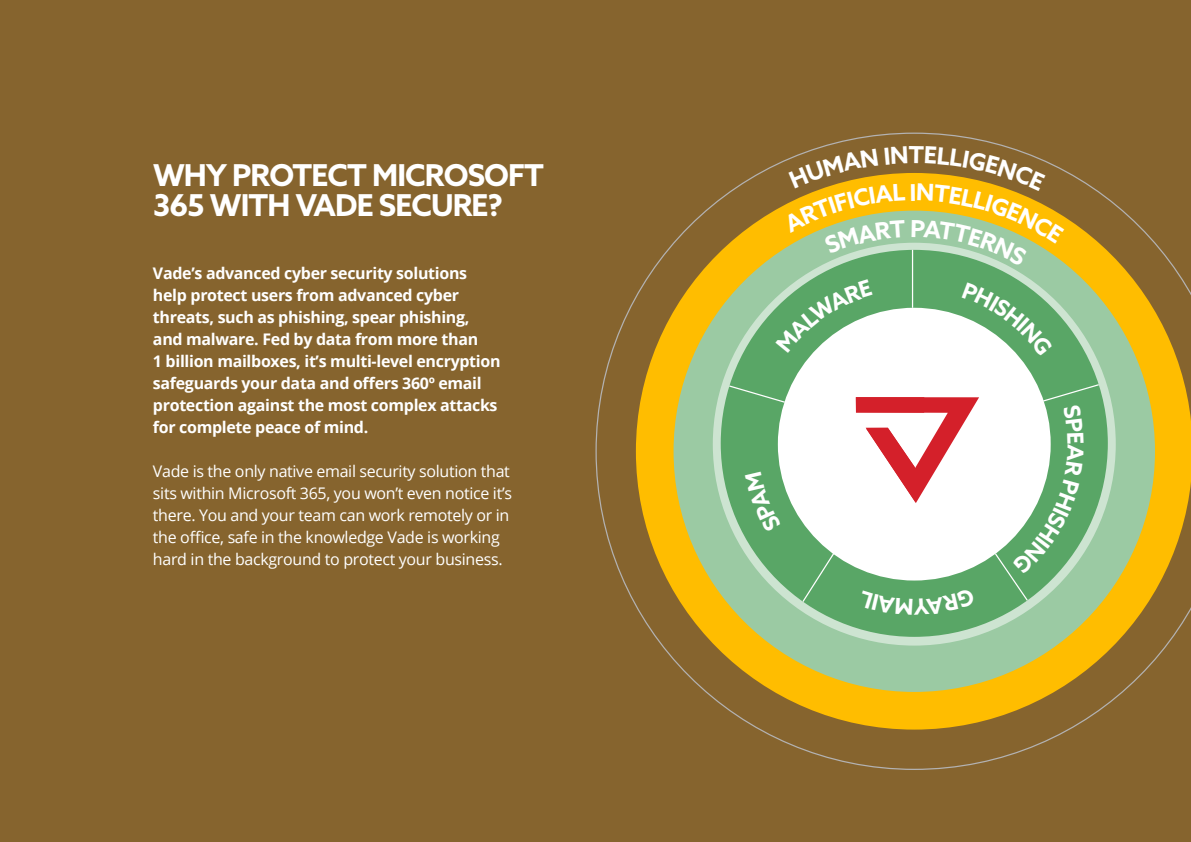
<style>
.page{position:relative;width:1191px;height:842px;background:#86642e}
.page>*{position:absolute;margin:0;border:0;box-sizing:border-box;transform-origin:0 0}
.t1{font:700 30.2px/30px "Azo Sans";letter-spacing:-.03em;color:#fff}
.t2{font:700 16px/22px "Open Sans";letter-spacing:-.02em;color:#fff}
.t3{font:16px/22px "Open Sans";letter-spacing:-.02em;color:#fff}
</style>
<div class="page">
<svg style="left:595px;top:133px;width:475px;height:637px"></svg>
<svg style="left:636px;top:173px;width:555px;height:557px"></svg>
<div style="left:673px;top:211px;width:482px;height:481px;background:#9bcaa3;border-radius:50%"></div>
<div style="left:713px;top:243px;width:402px;height:403px;background:#cde4d1;border-radius:50%"></div>
<div style="left:720px;top:250px;width:387px;height:387px;background:#59a666;border-radius:50%"></div>
<svg style="left:728px;top:249px;width:372px;height:354px"></svg>
<svg style="left:856px;top:397px;width:123px;height:106px;background:#efadb0"></svg>
<svg style="left:782px;top:146px;width:282px;height:120px"></svg>
<svg style="left:775px;top:280px;width:97px;height:73px"></svg>
<svg style="left:961px;top:282px;width:92px;height:74px"></svg>
<svg style="left:1012px;top:405px;width:71px;height:169px"></svg>
<svg style="left:745px;top:472px;width:36px;height:61px"></svg>
<svg style="left:858px;top:588px;width:117px;height:15px"></svg>
<p class="t1" style="left:153px;top:160px;width:392px">WHY PROTECT MICROSOFT<br>365 WITH VADE SECURE?</p>
<p class="t2" style="left:153px;top:261px;width:349px">Vade’s advanced cyber security solutions help protect users from advanced cyber threats, such as phishing, spear phishing, and malware. Fed by data from more than<br>1 billion mailboxes, it’s multi-level encryption safeguards your data and offers 360º email protection against the most complex attacks for complete peace of mind.</p>
<p class="t3" style="left:153px;top:459px;width:360px">Vade is the only native email security solution that sits within Microsoft 365, you won’t even notice it’s there. You and your team can work remotely or in the office, safe in the knowledge Vade is working hard in the background to protect your business.</p>
</div>
